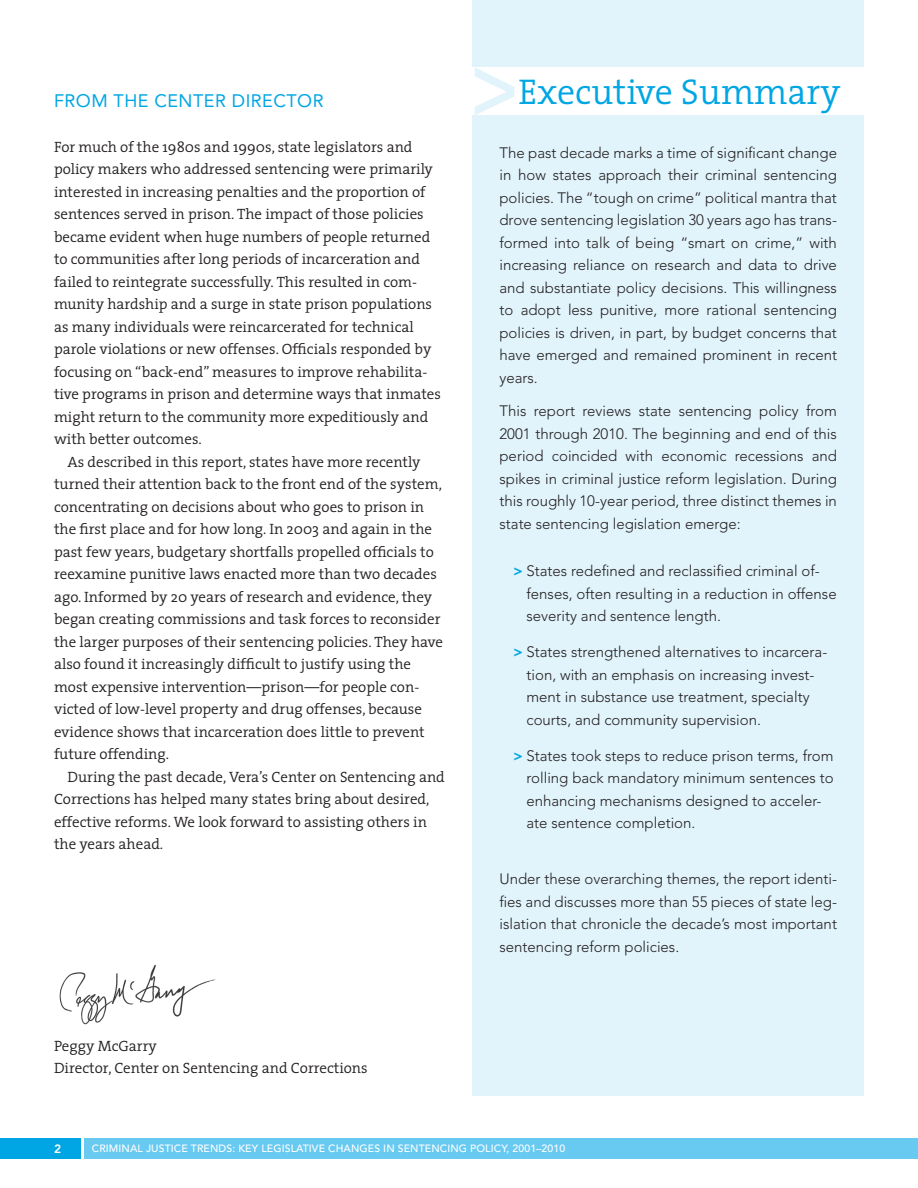
<style>
.page{position:relative;width:918px;height:1188px;background:#fff}
.page>*{position:absolute;margin:0;border:0;box-sizing:border-box;transform-origin:0 0}
.t1{font:300 36px "The Serif";color:#00a6e4}
.Subhead_-_Sans{font:18px "Avenir LT Std";letter-spacing:.025em;color:#00a6e4}
.Body_-_sans{font:300 15px/22.5px "Avenir LT Std";color:#231f20;text-align:justify}
.Body{font:300 15px/22.5px "The Serif";color:#231f20}
.Body-1st_Para-no_ind{font:300 15px/22.5px "The Serif";color:#231f20}
.Body_-_bullets_-_san{font:300 15px/22.5px "Avenir LT Std";color:#231f20}
.t2{font:500 10.5px "Avenir";letter-spacing:.01em;color:#fff}
.s1{font-weight:800;color:#00a6e4}
</style>
<div class="page">
<div style="left:84px;top:1138px;width:834px;height:20px;background:#68caf1"></div>
<div style="left:472px;top:0;width:392px;height:1096px;background:#e1f3fb"></div>
<img style="left:59px;top:965px;width:157px;height:60px">
<div style="left:472px;top:68px;width:446px;height:47px;background:#fff"></div>
<svg style="left:475px;top:67px;width:39px;height:48px"></svg>
<div style="left:0;top:1138px;width:81px;height:20px;background:#00a6e4"></div>
<p class="Subhead_-_Sans" style="left:54px;top:90px;width:271px">FROM THE CENTER DIRECTOR</p>
<p class="Body-1st_Para-no_ind" style="left:54px;top:136px;width:389px">For much of the 1980s and 1990s, state legislators and policy makers who addressed sentencing were primarily interested in increasing penalties and the proportion of sentences served in prison. The impact of those policies became evident when huge numbers of people returned to communities after long periods of incarceration and failed to reintegrate successfully. This resulted in com&shy;munity hardship and a surge in state prison populations as many individuals were reincarcerated for technical parole violations or new offenses. Officials responded by focusing on “back-end” measures to improve rehabilita&shy;tive programs in prison and determine ways that inmates might return to the community more expeditiously and with better outcomes.</p>
<p class="Body" style="left:54px;top:451px;width:391px;text-indent:14px">As described in this report, states have more recently turned their attention back to the front end of the system, concentrating on decisions about who goes to prison in the first place and for how long. In 2003 and again in the past few years, budgetary shortfalls propelled officials to reexamine punitive laws enacted more than two decades ago. Informed by 20 years of research and evidence, they began creating commissions and task forces to reconsider the larger purposes of their sentencing policies. They have also found it increasingly difficult to justify using the most expensive intervention—prison—for people con&shy;victed of low-level property and drug offenses, because evidence shows that incarceration does little to prevent future offending.</p>
<p class="Body" style="left:54px;top:766px;width:392px;text-indent:14px">During the past decade, Vera’s Center on Sentencing and Corrections has helped many states bring about desired, effective reforms. We look forward to assisting others in the years ahead.</p>
<p class="Body-1st_Para-no_ind" style="left:54px;top:1035px;width:315px">Peggy McGarry<br>Director, Center on Sentencing and Corrections</p>
<p class="t1" style="left:519px;top:69px;width:324px">Executive Summary</p>
<p class="Body_-_sans" style="left:500px;top:141px;width:339px">The past decade marks a time of significant change in how states approach their criminal sentencing policies. The “tough on crime” political mantra that drove sentencing legislation 30 years ago has trans&shy;formed into talk of being “smart on crime,” with increasing reliance on research and data to drive and substantiate policy decisions. This willingness to adopt less punitive, more rational sentencing policies is driven, in part, by budget concerns that have emerged and remained prominent in recent years.</p>
<p class="Body_-_sans" style="left:500px;top:400px;width:339px">This report reviews state sentencing policy from 2001 through 2010. The beginning and end of this period coincided with economic recessions and spikes in criminal justice reform legislation. During this roughly 10-year period, three distinct themes in state sentencing legislation emerge:</p>
<p class="Body_-_bullets_-_san" style="left:526px;top:560px;width:312px;text-indent:-14px"><span class="s1">&gt;</span> States redefined and reclassified criminal of&shy;fenses, often resulting in a reduction in offense severity and sentence length.</p>
<p class="Body_-_bullets_-_san" style="left:526px;top:641px;width:302px;text-indent:-14px"><span class="s1">&gt;</span> States strengthened alternatives to incarcera&shy;tion, with an emphasis on increasing invest&shy;ment in substance use treatment, specialty courts, and community supervision.</p>
<p class="Body_-_bullets_-_san" style="left:526px;top:744px;width:309px;text-indent:-14px"><span class="s1">&gt;</span> States took steps to reduce prison terms, from rolling back mandatory minimum sentences to enhancing mechanisms designed to acceler&shy;ate sentence completion.</p>
<p class="Body_-_sans" style="left:500px;top:868px;width:339px">Under these overarching themes, the report identi&shy;fies and discusses more than 55 pieces of state leg&shy;islation that chronicle the decade’s most important sentencing reform policies.</p>
<p class="t2" style="left:92px;top:1142px;width:113px">CRIM INAL JUSTICE TREN</p>
<p class="t2" style="left:219px;top:1142px;width:194px">DS: KEY LEGISLATIVE CHAN GES IN SENTENC</p>
<p class="t2" style="left:447px;top:1142px;width:119px">IN G POLICY, 2001–2010</p>
</div>
